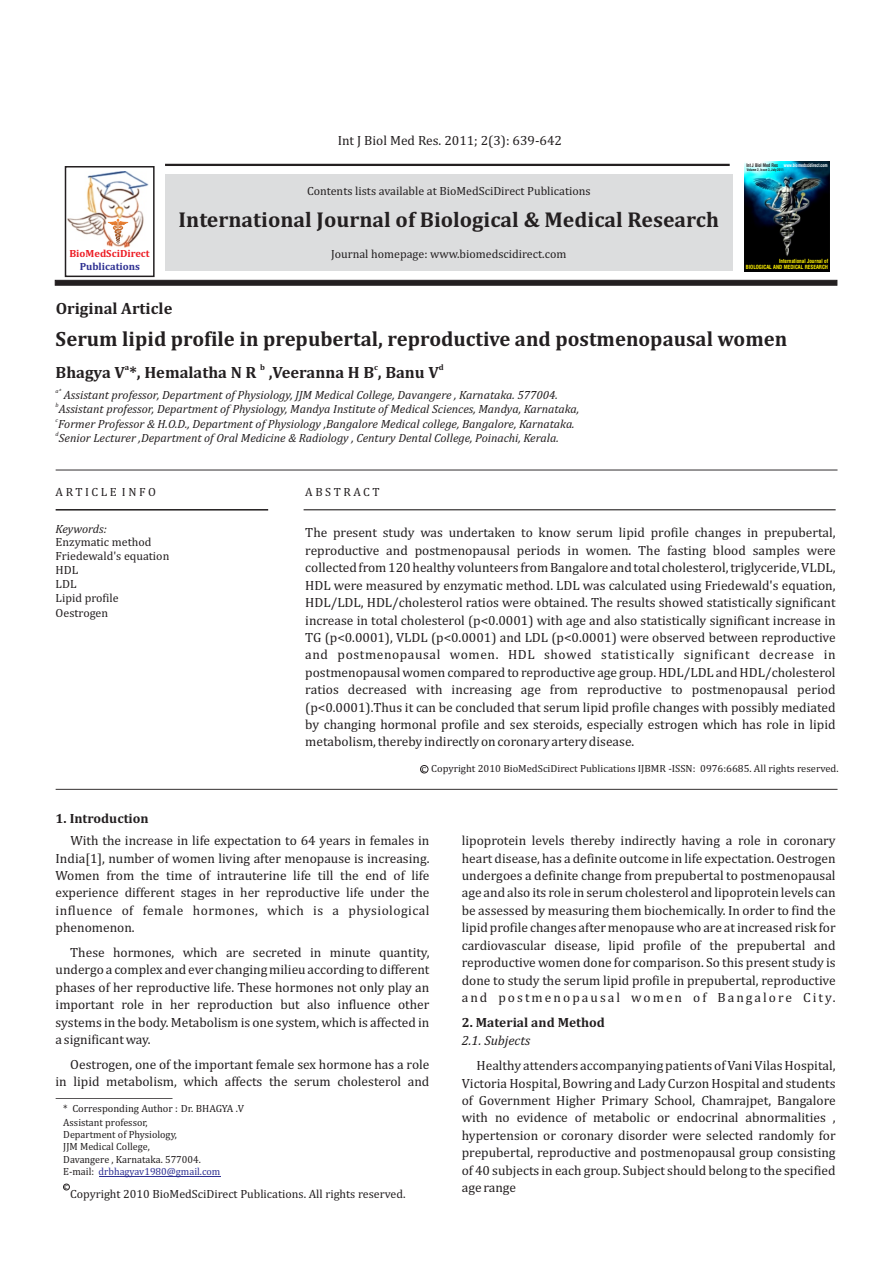
<style>
.page{position:relative;width:893px;height:1263px;background:#fff}
.page>*{position:absolute;margin:0;border:0;box-sizing:border-box;transform-origin:0 0}
.t1{font:700 21.75px "Cambria";color:#231f20}
.t2{font:700 21px "Cambria";color:#231f20}
.t3{font:700 16.5px "Cambria";color:#231f20}
.t4{font:13.5px/17.4px "Cambria";color:#231f20;text-align:justify}
.t5{font:700 13.5px "Cambria";color:#231f20}
.t6{font:italic 13.5px "Cambria";color:#231f20}
.t7{font:italic 12px "Cambria";color:#231f20}
.t8{font:12px/14.1px "Cambria";color:#231f20}
.t9{font:12px "Cambria";letter-spacing:.215em;color:#231f20}
.t10{font:10.5px/12.3px "Cambria";color:#231f20}
.t11{font:700 10.5px "Cambria";color:#ed1c24}
.t12{font:700 10.5px "Cambria";color:#2e3092}
.t13{font:700 8.25px "Cambria";color:#231f20}
.t14{font:8.25px "Cambria";color:#231f20}
.t15{font:italic 6px "Cambria";color:#231f20}
.t16{font:700 condensed 5.55px/6.6px "Swiss 721 BT";color:#fff200;text-align:right;scale:.96 1}
.t17{font:700 condensed 4.8px "Swiss 721 BT";color:#fff;scale:.88 1}
.t18{font:700 condensed 3.45px "Swiss 721 BT";color:#231f20;scale:.92 1}
.s1{color:#231f20}
.s2{color:#2e3092}
</style>
<div class="page">
<hr style="left:165px;top:164px;width:565px;height:2px;background:#231f20">
<svg style="left:55px;top:280px;width:782px;height:6px;background:#2c2829"></svg>
<div style="left:165px;top:174px;width:567px;height:96px;background:#dcddde"></div>
<hr style="left:56px;top:470px;width:781px;height:1px;background:#231f20">
<hr style="left:56px;top:789px;width:781px;height:1px;background:#231f20">
<hr style="left:56px;top:509px;width:212px;height:1px;background:#231f20">
<hr style="left:304px;top:509px;width:532px;height:1px;background:#231f20">
<div style="left:65px;top:166px;width:90px;height:111px;border:2px solid #231f20"></div>
<img style="left:68px;top:171px;width:80px;height:77px">
<svg style="left:108px;top:219px;width:20px;height:25px"></svg>
<div style="left:420px;top:765px;width:8px;height:8px;border:1px solid #231f20;border-radius:50%"></div>
<img style="left:744px;top:161px;width:85px;height:111px">
<hr style="left:56px;top:1098px;width:117px;height:1px;background:#231f20">
<hr style="left:99px;top:1176px;width:121px;height:1px;background:#2e3092">
<div style="left:63px;top:1184px;width:7px;height:6px;border:1px solid #231f20;border-radius:50%"></div>
<p class="t4" style="left:338px;top:132px;width:226px">Int J Biol Med Res. 2011; 2(3): 639-642</p>
<p class="t8" style="left:307px;top:184px;width:285px">Contents lists available at BioMedSciDirect Publications</p>
<p class="t11" style="left:69px;top:249px;width:82px">BioMedSciDirect</p>
<p class="t12" style="left:80px;top:262px;width:62px">Publications</p>
<h1 class="t1" style="left:179px;top:210px;width:542px">International Journal of Biological &amp; Medical Research</h1>
<p class="t8" style="left:331px;top:248px;width:237px">Journal homepage: www.biomedscidirect.com</p>
<p class="t3" style="left:56px;top:301px;width:118px">Original Article</p>
<p class="t17" style="left:746px;top:163px;width:94px"><span class="s1">Int J Biol Med Res</span> www.biomedscidirect.com</p>
<p class="t18" style="left:747px;top:169px;width:42px">Volume 2, Issue 3, July 2011</p>
<p class="t16" style="left:746px;top:258px;width:87px">International Journal of<br>BIOLOGICAL AND MEDICAL RESEARCH</p>
<h2 class="t2" style="left:56px;top:330px;width:733px">Serum lipid profile in prepubertal, reproductive and postmenopausal women</h2>
<p class="t13" style="left:125px;top:363px;width:6px">a</p>
<p class="t13" style="left:260px;top:363px;width:6px">b</p>
<p class="t13" style="left:374px;top:363px;width:5px">c</p>
<p class="t13" style="left:439px;top:363px;width:6px">d</p>
<p class="t3" style="left:56px;top:365px;width:385px">Bhagya V *, Hemalatha N R ,Veeranna H B , Banu V</p>
<p class="t15" style="left:56px;top:388px;width:7px">a*</p>
<p class="t7" style="left:64px;top:390px;width:495px">Assistant professor, Department of Physiology, JJM Medical College, Davangere , Karnataka. 577004.</p>
<p class="t15" style="left:56px;top:403px;width:5px">b</p>
<p class="t7" style="left:59px;top:404px;width:522px">Assistant professor, Department of Physiology, Mandya Institute of Medical Sciences, Mandya, Karnataka,</p>
<p class="t15" style="left:56px;top:417px;width:4px">c</p>
<p class="t7" style="left:58px;top:418px;width:518px">Former Professor &amp; H.O.D., Department of Physiology ,Bangalore Medical college, Bangalore, Karnataka.</p>
<p class="t15" style="left:56px;top:431px;width:5px">d</p>
<p class="t7" style="left:59px;top:433px;width:501px">Senior Lecturer ,Department of Oral Medicine &amp; Radiology , Century Dental College, Poinachi, Kerala.</p>
<p class="t9" style="left:56px;top:487px;width:102px">ARTICLE INFO</p>
<p class="t9" style="left:305px;top:487px;width:76px">ABSTRACT</p>
<p class="t7" style="left:56px;top:524px;width:53px">Keywords:</p>
<p class="t4" style="left:305px;top:525px;width:532px">The present study was undertaken to know serum lipid profile changes in prepubertal, reproductive and postmenopausal periods in women. The fasting blood samples were collected from 120 healthy volunteers from Bangalore and total cholesterol, triglyceride, VLDL, HDL were measured by enzymatic method. LDL was calculated using Friedewald's equation, HDL/LDL, HDL/cholesterol ratios were obtained. The results showed statistically significant increase in total cholesterol (p&lt;0.0001) with age and also statistically significant increase in TG (p&lt;0.0001), VLDL (p&lt;0.0001) and LDL (p&lt;0.0001) were observed between reproductive and postmenopausal women. HDL showed statistically significant decrease in postmenopausal women compared to reproductive age group. HDL/LDL and HDL/cholesterol ratios decreased with increasing age from reproductive to postmenopausal period (p&lt;0.0001).Thus it can be concluded that serum lipid profile changes with possibly mediated by changing hormonal profile and sex steroids, especially estrogen which has role in lipid metabolism, thereby indirectly on coronary artery disease.</p>
<p class="t8" style="left:56px;top:536px;width:115px">Enzymatic method<br>Friedewald's equation<br>HDL<br>LDL<br>Lipid profile<br>Oestrogen</p>
<p class="t5" style="left:56px;top:813px;width:95px">1. Introduction</p>
<p class="t10" style="left:421px;top:763px;width:418px">c Copyright 2010 BioMedSciDirect Publications IJBMR -ISSN: 0976:6685. All rights reserved.</p>
<p class="t4" style="left:56px;top:833px;width:375px;text-indent:15px">With the increase in life expectation to 64 years in females in India[1], number of women living after menopause is increasing.<br>Women from the time of intrauterine life till the end of life experience different stages in her reproductive life under the influence of female hormones, which is a physiological phenomenon.</p>
<p class="t4" style="left:56px;top:944px;width:375px;text-indent:15px">These hormones, which are secreted in minute quantity, undergo a complex and ever changing milieu according to different phases of her reproductive life. These hormones not only play an important role in her reproduction but also influence other systems in the body. Metabolism is one system, which is affected in a significant way.</p>
<p class="t4" style="left:56px;top:1056px;width:375px;text-align:right">Oestrogen, one of the important female sex hormone has a role<br>in lipid metabolism, which affects the serum cholesterol and</p>
<p class="t10" style="left:63px;top:1101px;width:182px;line-height:14.2px">* Corresponding Author : Dr. BHAGYA .V<br>Assistant professor,</p>
<p class="t10" style="left:63px;top:1129px;width:159px">Department of Physiology,<br>JJM Medical College,<br>Davangere , Karnataka. 577004.<br>E-mail: <span class="s2">drbhagyav1980@gmail.com</span></p>
<p class="t8" style="left:70px;top:1187px;width:337px">Copyright 2010 BioMedSciDirect Publications. All rights reserved.</p>
<p class="t14" style="left:64px;top:1182px;width:5px">c</p>
<p class="t4" style="left:462px;top:833px;width:375px">lipoprotein levels thereby indirectly having a role in coronary heart disease, has a definite outcome in life expectation. Oestrogen undergoes a definite change from prepubertal to postmenopausal age and also its role in serum cholesterol and lipoprotein levels can be assessed by measuring them biochemically. In order to find the lipid profile changes after menopause who are at increased risk for cardiovascular disease, lipid profile of the prepubertal and reproductive women done for comparison. So this present study is done to study the serum lipid profile in prepubertal, reproductive and postmenopausal women of Bangalore City.</p>
<p class="t5" style="left:462px;top:1017px;width:145px">2. Material and Method</p>
<p class="t6" style="left:462px;top:1034px;width:70px">2.1. Subjects</p>
<p class="t4" style="left:462px;top:1058px;width:375px;text-indent:15px">Healthy attenders accompanying patients of Vani Vilas Hospital, Victoria Hospital, Bowring and Lady Curzon Hospital and students of Government Higher Primary School, Chamrajpet, Bangalore with no evidence of metabolic or endocrinal abnormalities , hypertension or coronary disorder were selected randomly for prepubertal, reproductive and postmenopausal group consisting of 40 subjects in each group. Subject should belong to the specified age range</p>
</div>
